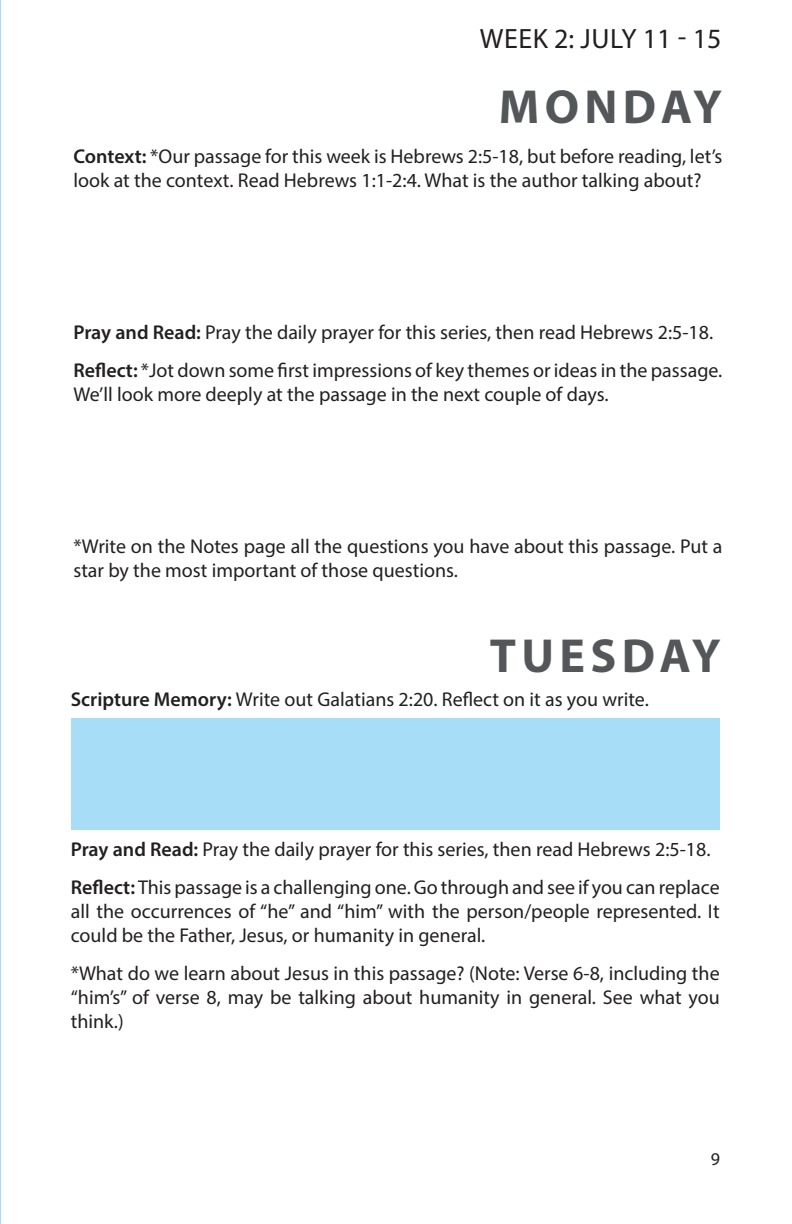
<style>
.page{position:relative;width:792px;height:1224px;background:#fff}
.page>*{position:absolute;margin:0;border:0;box-sizing:border-box;transform-origin:0 0}
.IntroHead2{font:700 48px "Myriad Pro";letter-spacing:.11em;color:#54575a}
.Body{font:28px "Myriad Pro";letter-spacing:.02em;color:#231f20}
.Body-2{font:20px/24px "Myriad Pro";color:#231f20}
.t1{font:18px "Myriad Pro";color:#231f20}
.s1{font-weight:600}
</style>
<div class="page">
<hr style="left:0;top:0;width:1px;height:1224px;background:#a7ddf6">
<div style="left:71px;top:719px;width:649px;height:111px;background:#a7ddf6"></div>
<p class="Body" style="left:480px;top:21px;width:243px">WEEK 2: JULY 11 - 15</p>
<p class="IntroHead2" style="left:499px;top:76px;width:225px">MONDAY</p>
<p class="Body-2" style="left:73px;top:144px;width:650px"><span class="s1">Context:</span> *Our passage for this week is Hebrews 2:5-18, but before reading, let’s look at the context. Read Hebrews 1:1-2:4. What is the author talking about?</p>
<p class="Body-2" style="left:73px;top:320px;width:641px"><span class="s1">Pray and Read:</span> Pray the daily prayer for this series, then read Hebrews 2:5-18.</p>
<p class="Body-2" style="left:73px;top:358px;width:651px"><span class="s1">Reflect:</span> *Jot down some first impressions of key themes or ideas in the passage.<br>We’ll look more deeply at the passage in the next couple of days.</p>
<p class="Body-2" style="left:73px;top:534px;width:651px">*Write on the Notes page all the questions you have about this passage. Put a star by the most important of those questions.</p>
<p class="IntroHead2" style="left:490px;top:625px;width:232px">TUESDAY</p>
<p class="Body-2" style="left:71px;top:687px;width:580px"><span class="s1">Scripture Memory:</span> Write out Galatians 2:20. Reflect on it as you write.</p>
<p class="Body-2" style="left:71px;top:837px;width:641px"><span class="s1">Pray and Read:</span> Pray the daily prayer for this series, then read Hebrews 2:5-18.</p>
<p class="Body-2" style="left:71px;top:875px;width:650px;text-align:justify"><span class="s1">Reflect:</span> This passage is a challenging one. Go through and see if you can replace all the occurrences of “he” and “him” with the person/people represented. It could be the Father, Jesus, or humanity in general.</p>
<p class="Body-2" style="left:71px;top:961px;width:650px;text-align:justify">*What do we learn about Jesus in this passage? (Note: Verse 6-8, including the “him’s” of verse 8, may be talking about humanity in general. See what you think.)</p>
<p class="t1" style="left:711px;top:1147px;width:11px">9</p>
</div>
